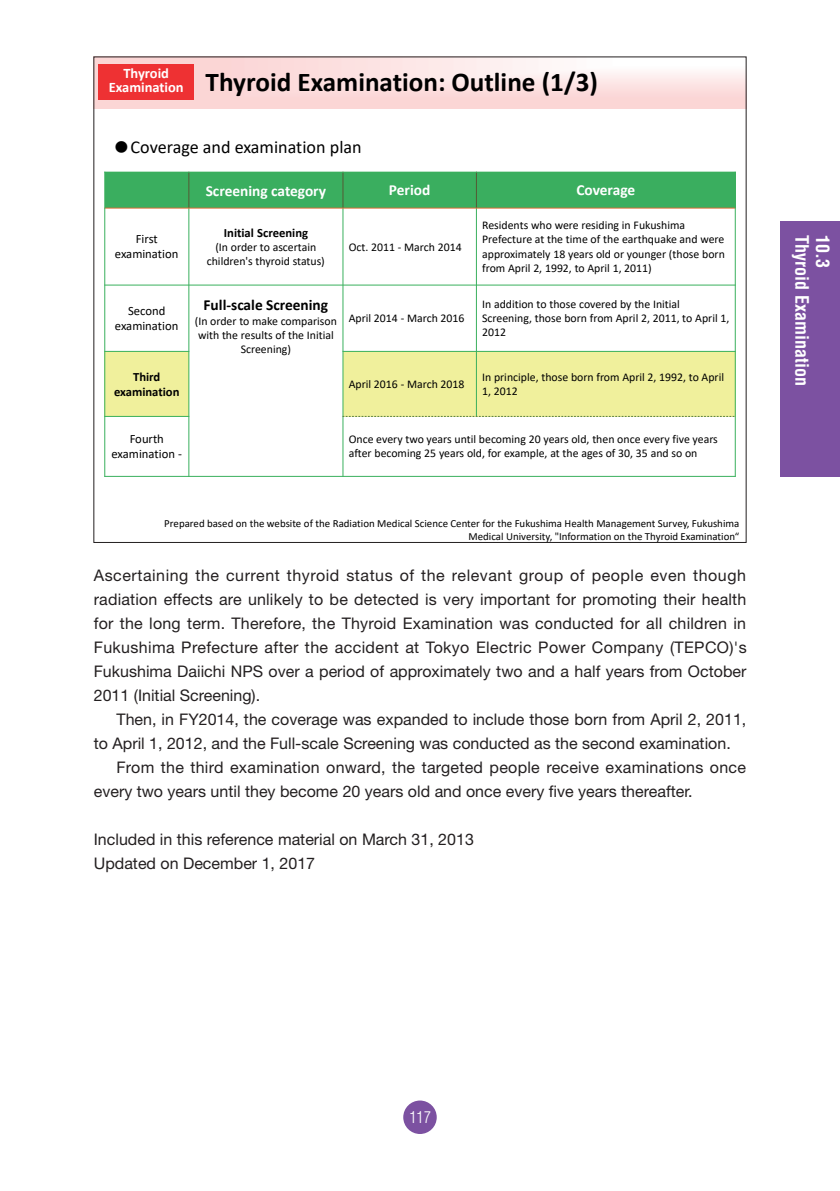
<style>
.page{position:relative;width:840px;height:1191px;background:#fff}
.page>*{position:absolute;margin:0;border:0;box-sizing:border-box;transform-origin:0 0}
.t1{font:700 27.2px "Calibri";color:#000}
.t2{font:18px "Calibri";color:#000}
.t3{font:700 condensed 18px "Helvetica";color:#fff}
.t4{font:16px/24px "Helvetica Neue";color:#231f20}
.t5{font:300 condensed 16px "Helvetica";color:#fff}
.t6{font:700 15.4px "Calibri";color:#fff}
.t7{font:700 15.4px "Calibri";color:#000}
.t8{font:700 14.4px/14px "Calibri";color:#fff;text-align:center}
.t9{font:12.6px/15.2px "Calibri";color:#000;text-align:center}
.t10{font:700 12.6px/15.2px "Calibri";color:#000;text-align:center}
.t11{font:11.8px/14.2px "Calibri";color:#000}
.t12{font:10.8px/13px "Calibri";color:#000;text-align:right}
.s1{font-family:"Meiryo"}
</style>
<div class="page">
<div style="left:403px;top:1100px;width:33px;height:34px;background:#7c51a1;border-radius:50%"></div>
<div style="left:780px;top:221px;width:59px;height:255px;background:#7c51a1"></div>
<img style="left:96px;top:59px;width:648px;height:49px">
<div style="left:105px;top:172px;width:629px;height:36px;background:#3aae5f"></div>
<div style="left:105px;top:351px;width:84px;height:65px;background:#f0f09c"></div>
<div style="left:343px;top:351px;width:391px;height:65px;background:#f0f09c"></div>
<hr style="left:188px;top:172px;width:1px;height:36px;background:#545934">
<hr style="left:188px;top:208px;width:1px;height:269px;background:#3ab05d">
<hr style="left:342px;top:172px;width:1px;height:36px;background:#545934">
<hr style="left:342px;top:208px;width:1px;height:269px;background:#3ab05d">
<hr style="left:475px;top:172px;width:1px;height:36px;background:#545934">
<hr style="left:475px;top:208px;width:1px;height:208px;background:#3ab05d">
<hr style="left:104px;top:208px;width:631px;height:1px;background:#da6e35">
<hr style="left:104px;top:285px;width:631px;height:1px;background:#3ab05d">
<hr style="left:104px;top:351px;width:85px;height:1px;background:#3ab05d">
<hr style="left:342px;top:351px;width:393px;height:1px;background:#3ab05d">
<hr style="left:104px;top:416px;width:85px;height:1px;background:#3ab05d">
<svg style="left:342px;top:416px;width:392px;height:1px"></svg>
<hr style="left:104px;top:172px;width:1px;height:305px;background:#3ab05d">
<hr style="left:734px;top:172px;width:1px;height:305px;background:#3ab05d">
<hr style="left:104px;top:172px;width:631px;height:1px;background:#3ab05d">
<hr style="left:104px;top:476px;width:631px;height:1px;background:#3ab05d">
<div style="left:98px;top:64px;width:96px;height:35px;background:#ee3133"></div>
<p class="t8" style="left:109px;top:66px;width:76px">Thyroid<br>Examination</p>
<p class="t1" style="left:205px;top:63px;width:393px">Thyroid Examination: Outline (1/3)</p>
<p class="t2" style="left:112px;top:134px;width:250px"><span class="s1">●</span>Coverage and examination plan</p>
<p class="t9" style="left:115px;top:231px;width:65px">First examination</p>
<p class="t9" style="left:115px;top:303px;width:65px">Second examination</p>
<p class="t6" style="left:205px;top:179px;width:122px">Screening category</p>
<p class="t6" style="left:388px;top:179px;width:43px">Period</p>
<p class="t6" style="left:576px;top:179px;width:60px">Coverage</p>
<p class="t10" style="left:224px;top:225px;width:86px">Initial Screening</p>
<p class="t11" style="left:207px;top:240px;width:119px;text-align:center">(In order to ascertain children's thyroid status)</p>
<p class="t11" style="left:348px;top:239px;width:114px">Oct. 2011 ‐ March 2014</p>
<p class="t7" style="left:203px;top:294px;width:126px">Full‐scale Screening</p>
<p class="t11" style="left:195px;top:314px;width:144px;text-align:center">(In order to make comparison with the results of the Initial<br>Screening)</p>
<p class="t11" style="left:348px;top:311px;width:117px">April 2014 ‐ March 2016</p>
<p class="t11" style="left:482px;top:218px;width:244px">Residents who were residing in Fukushima Prefecture at the time of the earthquake and were approximately 18 years old or younger (those born from April 2, 1992, to April 1, 2011)</p>
<p class="t11" style="left:482px;top:297px;width:248px">In addition to those covered by the Initial<br>Screening, those born from April 2, 2011, to April 1,<br>2012</p>
<p class="t10" style="left:114px;top:368px;width:67px">Third examination</p>
<p class="t11" style="left:348px;top:376px;width:117px">April 2016 ‐ March 2018</p>
<p class="t11" style="left:482px;top:369px;width:243px">In principle, those born from April 2, 1992, to April<br>1, 2012</p>
<p class="t9" style="left:111px;top:431px;width:72px">Fourth examination ‐</p>
<p class="t11" style="left:348px;top:432px;width:370px">Once every two years until becoming 20 years old, then once every five years after becoming 25 years old, for example, at the ages of 30, 35 and so on</p>
<p class="t12" style="left:164px;top:516px;width:576px">Prepared based on the website of the Radiation Medical Science Center for the Fukushima Health Management Survey, Fukushima<br>Medical University, "Information on the Thyroid Examination“</p>
<p class="t4" style="left:94px;top:563px;width:654px;text-align:justify">Ascertaining the current thyroid status of the relevant group of people even though radiation effects are unlikely to be detected is very important for promoting their health for the long term. Therefore, the Thyroid Examination was conducted for all children in Fukushima Prefecture after the accident at Tokyo Electric Power Company (TEPCO)'s Fukushima Daiichi NPS over a period of approximately two and a half years from October 2011 (Initial Screening).</p>
<p class="t4" style="left:94px;top:707px;width:653px;text-indent:23px">Then, in FY2014, the coverage was expanded to include those born from April 2, 2011, to April 1, 2012, and the Full-scale Screening was conducted as the second examination.</p>
<p class="t4" style="left:94px;top:755px;width:653px;text-indent:23px">From the third examination onward, the targeted people receive examinations once every two years until they become 20 years old and once every five years thereafter.</p>
<p class="t4" style="left:94px;top:827px;width:381px">Included in this reference material on March 31, 2013</p>
<p class="t4" style="left:94px;top:851px;width:223px">Updated on December 1, 2017</p>
<p class="t3" style="left:812px;top:235px;width:152px;rotate:90deg">Thyroid Examination</p>
<p class="t3" style="left:833px;top:235px;width:34px;rotate:90deg">10.3</p>
<p class="t5" style="left:409px;top:1107px;width:23px">117</p>
</div>
